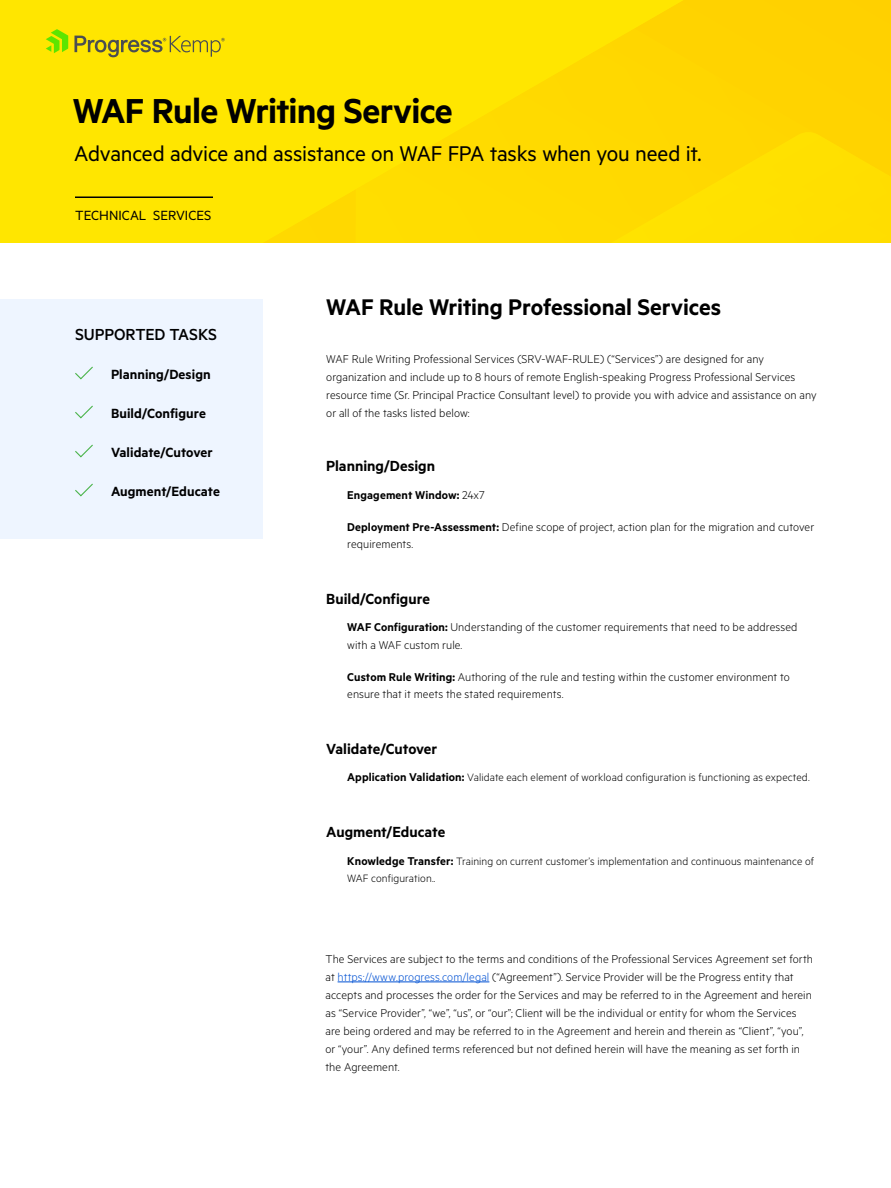
<style>
.page{position:relative;width:891px;height:1188px;background:#fff}
.page>*{position:absolute;margin:0;border:0;box-sizing:border-box;transform-origin:0 0}
.t1{font:600 39px "Metric";letter-spacing:-.02em;color:#000}
.Body_1{font:600 25.5px "Metric";letter-spacing:-.005em;color:#000}
.t2{font:24px "Metric";letter-spacing:-.01em;color:#000}
.Side_Bar_Title{font:500 18px "Metric";letter-spacing:-.005em;color:#000}
.Titles_level_2{font:600 16.5px "Metric";color:#000}
.Body_1-2{font:600 15px "Metric";letter-spacing:.005em;color:#000}
.t3{font:15px "Metric";color:#000}
.Titles_level_2-2{font:300 12.75px/18px "Metric";letter-spacing:.005em;color:#000}
.Body_1-3{font:300 12.75px/17.2px "Metric";letter-spacing:.005em;color:#000}
.Body_1-4{font:600 12.75px "Metric";letter-spacing:.01em;color:#000}
.Body_1-5{font:300 12px/17.2px "Metric";letter-spacing:.01em;color:#000}
.s1{font-weight:300}
.s2{font-weight:600}
.s3{font-weight:600;font-size:12.75px}
.s4{color:#0051d3}
</style>
<div class="page">
<div style="left:0;top:0;width:891px;height:243px;background:#ffe600"></div>
<svg style="left:264px;top:190px;width:92px;height:53px"></svg>
<svg style="left:427px;top:0;width:464px;height:210px"></svg>
<div style="left:530px;top:132px;width:361px;height:111px;background:#ffdb00"></div>
<svg style="left:46px;top:29px;width:22px;height:24px"></svg>
<svg style="left:74px;top:36px;width:151px;height:21px"></svg>
<hr style="left:75px;top:196px;width:138px;height:2px;background:#000">
<div style="left:0;top:299px;width:262px;height:239px;background:#eef5ff"></div>
<svg style="left:75px;top:366px;width:18px;height:14px"></svg>
<svg style="left:75px;top:405px;width:18px;height:14px"></svg>
<svg style="left:75px;top:444px;width:18px;height:14px"></svg>
<svg style="left:75px;top:483px;width:18px;height:14px"></svg>
<hr style="left:338px;top:982px;width:151px;height:1px;background:#0051d3">
<h1 class="t1" style="left:73px;top:88px;width:382px">WAF Rule Writing Service</h1>
<h3 class="t2" style="left:74px;top:140px;width:629px">Advanced advice and assistance on WAF FPA tasks when you need it.</h3>
<p class="t3" style="left:75px;top:207px;width:138px">TECHNICAL SERVICES</p>
<p class="Side_Bar_Title" style="left:75px;top:324px;width:144px">SUPPORTED TASKS</p>
<p class="Body_1-2" style="left:111px;top:366px;width:101px">Planning/Design</p>
<p class="Body_1-2" style="left:111px;top:405px;width:97px">Build/Configure</p>
<p class="Body_1-2" style="left:111px;top:444px;width:103px">Validate/Cutover</p>
<p class="Body_1-2" style="left:111px;top:483px;width:110px">Augment/Educate</p>
<p class="Body_1" style="left:326px;top:292px;width:396px">WAF Rule Writing Professional Services</p>
<p class="Titles_level_2-2" style="left:326px;top:349px;width:492px">WAF Rule Writing Professional Services (SRV-WAF-RULE) (“Services”) are designed for any organization and include up to 8 hours of remote English-speaking Progress Professional Services resource time (Sr. Principal Practice Consultant level) to provide you with advice and assistance on any or all of the tasks listed below:</p>
<p class="Titles_level_2" style="left:326px;top:456px;width:110px">Planning/Design</p>
<p class="Body_1-4" style="left:347px;top:487px;width:139px">Engagement Window: <span class="s1">24x7</span></p>
<p class="Body_1-3" style="left:347px;top:518px;width:468px"><span class="s2">Deployment Pre-Assessment:</span> Define scope of project, action plan for the migration and cutover requirements.</p>
<p class="Titles_level_2" style="left:326px;top:589px;width:105px">Build/Configure</p>
<p class="Body_1-3" style="left:347px;top:618px;width:452px"><span class="s2">WAF Configuration:</span> Understanding of the customer requirements that need to be addressed with a WAF custom rule.</p>
<p class="Body_1-3" style="left:347px;top:668px;width:444px"><span class="s2">Custom Rule Writing:</span> Authoring of the rule and testing within the customer environment to ensure that it meets the stated requirements.</p>
<p class="Titles_level_2" style="left:326px;top:739px;width:112px">Validate/Cutover</p>
<p class="Body_1-5" style="left:347px;top:769px;width:464px"><span class="s3">Application Validation:</span> Validate each element of workload configuration is functioning as expected.</p>
<p class="Titles_level_2" style="left:326px;top:822px;width:121px">Augment/Educate</p>
<p class="Body_1-5" style="left:347px;top:852px;width:468px"><span class="s3">Knowledge Transfer:</span> Training on current customer’s implementation and continuous maintenance of<br>WAF configuration..</p>
<p class="Titles_level_2-2" style="left:326px;top:949px;width:489px">The Services are subject to the terms and conditions of the Professional Services Agreement set forth at <span class="s4">https://www.progress.com/legal</span> (“Agreement”). Service Provider will be the Progress entity that accepts and processes the order for the Services and may be referred to in the Agreement and herein as “Service Provider”, “we”, “us”, or “our”; Client will be the individual or entity for whom the Services are being ordered and may be referred to in the Agreement and herein and therein as “Client”, “you”, or “your”. Any defined terms referenced but not defined herein will have the meaning as set forth in the Agreement.</p>
</div>
